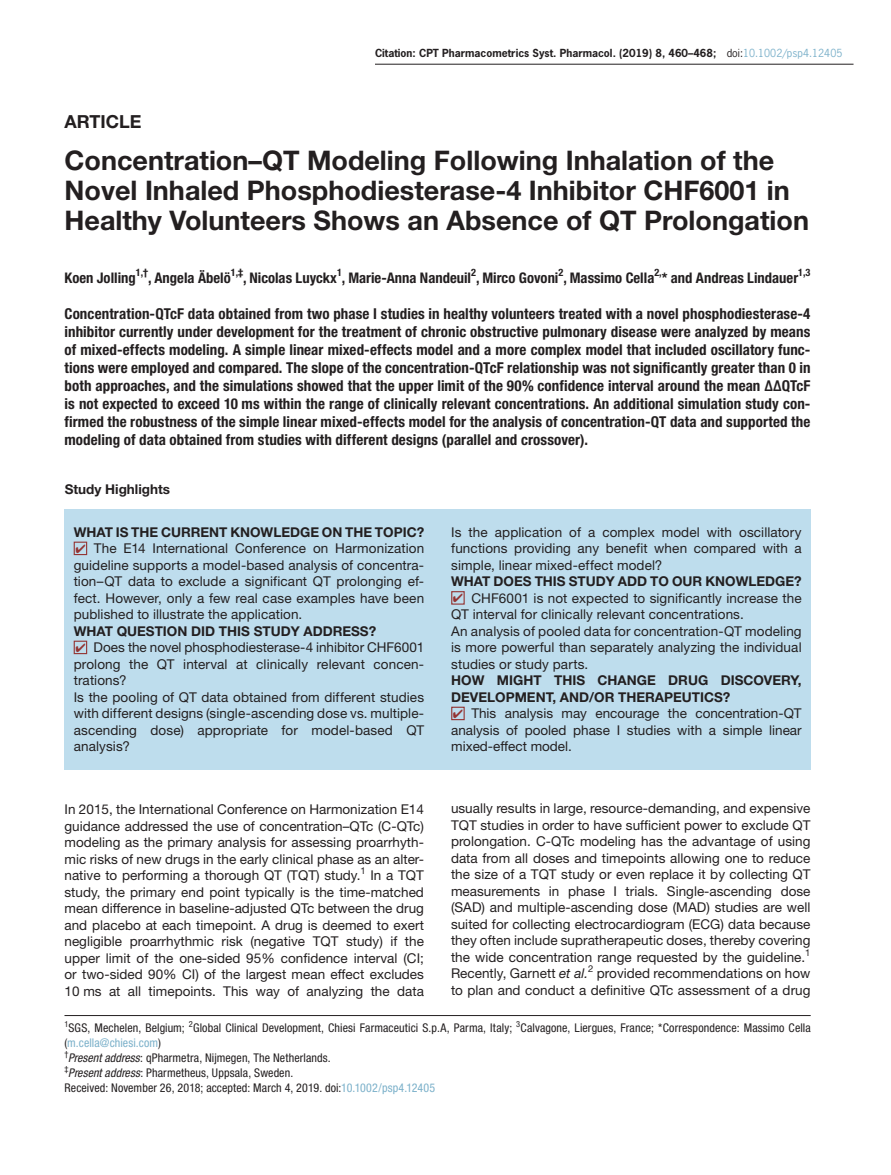
<style>
.page{position:relative;width:891px;height:1175px;background:#fff}
.page>*{position:absolute;margin:0;border:0;box-sizing:border-box;transform-origin:0 0}
.t1{font:700 27px/30px "Helvetica Neue LT Std";color:#231f20}
.t2{font:700 18px "Helvetica Neue LT Std";color:#231f20}
.t3{font:700 condensed 15px/18px "Helvetica Neue LT Std";letter-spacing:.005em;color:#231f20;text-align:justify}
.t4{font:700 condensed 14.7px "Helvetica Neue LT Std";color:#231f20}
.t5{font:13.5px/16.5px "Helvetica Neue LT Std";letter-spacing:.005em;color:#231f20;text-align:justify}
.t6{font:700 13.5px/16.5px "Helvetica Neue LT Std";color:#231f20}
.t7{font:condensed 12px/15px "Helvetica Neue LT Std";letter-spacing:.01em;color:#231f20}
.t8{font:700 10.5px "News Gothic Std";color:#231f20}
.s1{font-weight:400}
.s2{font-weight:400;color:#7cb1ca}
.s3{color:#943433}
.s4{font-style:italic}
.s5{color:#7cb1ca}
</style>
<div class="page">
<hr style="left:375px;top:64px;width:479px;height:1px;background:#231f20">
<hr style="left:64px;top:1015px;width:747px;height:1px;background:#231f20">
<div style="left:65px;top:466px;width:746px;height:303px;background:#bedded"></div>
<div style="left:53px;top:463px;width:770px;height:45px;background:#fff"></div>
<div style="left:74px;top:541px;width:13px;height:14px;border:1px solid #943433"></div>
<div style="left:74px;top:640px;width:13px;height:14px;border:1px solid #943433"></div>
<div style="left:451px;top:591px;width:14px;height:13px;border:1px solid #943433"></div>
<div style="left:451px;top:706px;width:14px;height:14px;border:1px solid #943433"></div>
<p class="t8" style="left:375px;top:46px;width:469px">Citation: CPT Pharmacometrics Syst. Pharmacol. (2019) 8, 460–468; <span class="s1">doi:</span><span class="s2">10.1002/psp4.12405</span></p>
<h2 class="t2" style="left:64px;top:111px;width:78px">ARTICLE</h2>
<h1 class="t1" style="left:64px;top:145px;width:746px">Concentration–QT Modeling Following Inhalation of the<br>Novel Inhaled Phosphodiesterase-4 Inhibitor CHF6001 in<br>Healthy Volunteers Shows an Absence of QT Prolongation</h1>
<p class="t4" style="left:64px;top:269px;width:748px">Koen Jolling<sup>1,†</sup>, Angela Äbelö<sup>1,‡</sup>, Nicolas Luyckx<sup>1</sup>, Marie-Anna Nandeuil<sup>2</sup>, Mirco Govoni<sup>2</sup>, Massimo Cella<sup>2,</sup>* and Andreas Lindauer<sup>1,3</sup></p>
<p class="t3" style="left:64px;top:304px;width:748px">Concentration-QTcF data obtained from two phase I studies in healthy volunteers treated with a novel phosphodiesterase-4 inhibitor currently under development for the treatment of chronic obstructive pulmonary disease were analyzed by means of mixed-effects modeling. A simple linear mixed-effects model and a more complex model that included oscillatory func&shy;tions were employed and compared. The slope of the concentration-QTcF relationship was not significantly greater than 0 in both approaches, and the simulations showed that the upper limit of the 90% confidence interval around the mean ΔΔQTcF is not expected to exceed 10 ms within the range of clinically relevant concentrations. An additional simulation study con&shy;firmed the robustness of the simple linear mixed-effects model for the analysis of concentration-QT data and supported the modeling of data obtained from studies with different designs (parallel and crossover).</p>
<p class="t6" style="left:65px;top:480px;width:107px">Study Highlights</p>
<p class="t6" style="left:74px;top:523px;width:352px">WHAT IS THE CURRENT KNOWLEDGE ON THE TOPIC?</p>
<p class="t5" style="left:74px;top:540px;width:352px"><span class="s3">✔</span> The E14 International Conference on Harmonization guideline supports a model-based analysis of concentra&shy;tion–QT data to exclude a significant QT prolonging ef&shy;fect. However, only a few real case examples have been published to illustrate the application.</p>
<p class="t6" style="left:74px;top:622px;width:304px">WHAT QUESTION DID THIS STUDY ADDRESS?</p>
<p class="t5" style="left:74px;top:639px;width:352px;text-align:left"><span class="s3">✔</span> Does the novel phosphodiesterase-4 inhibitor CHF6001 prolong the QT interval at clinically relevant concen&shy;trations?<br>Is the pooling of QT data obtained from different studies with different designs (single-ascending dose vs. multiple&shy;ascending dose) appropriate for model-based QT analysis?</p>
<p class="t5" style="left:451px;top:523px;width:352px">Is the application of a complex model with oscillatory functions providing any benefit when compared with a simple, linear mixed-effect model?</p>
<p class="t6" style="left:451px;top:573px;width:352px">WHAT DOES THIS STUDY ADD TO OUR KNOWLEDGE?</p>
<p class="t5" style="left:451px;top:589px;width:352px;text-align:left"><span class="s3">✔</span> CHF6001 is not expected to significantly increase the QT interval for clinically relevant concentrations.<br>An analysis of pooled data for concentration-QT modeling is more powerful than separately analyzing the individual studies or study parts.</p>
<p class="t6" style="left:451px;top:672px;width:352px">HOW MIGHT THIS CHANGE DRUG DISCOVERY,<br>DEVELOPMENT, AND/OR THERAPEUTICS?</p>
<p class="t5" style="left:451px;top:705px;width:352px"><span class="s3">✔</span> This analysis may encourage the concentration-QT analysis of pooled phase I studies with a simple linear mixed-effect model.</p>
<p class="t5" style="left:64px;top:801px;width:361px">In 2015, the International Conference on Harmonization E14 guidance addressed the use of concentration–QTc (C-QTc) modeling as the primary analysis for assessing proarrhyth&shy;mic risks of new drugs in the early clinical phase as an alter&shy;native to performing a thorough QT (TQT) study.<sup>1</sup> In a TQT study, the primary end point typically is the time-matched mean difference in baseline-adjusted QTc between the drug and placebo at each timepoint. A drug is deemed to exert negligible proarrhythmic risk (negative TQT study) if the upper limit of the one-sided 95% confidence interval (CI; or two-sided 90% CI) of the largest mean effect excludes 10 ms at all timepoints. This way of analyzing the data</p>
<p class="t5" style="left:451px;top:799px;width:361px">usually results in large, resource-demanding, and expensive TQT studies in order to have sufficient power to exclude QT prolongation. C-QTc modeling has the advantage of using data from all doses and timepoints allowing one to reduce the size of a TQT study or even replace it by collecting QT measurements in phase I trials. Single-ascending dose (SAD) and multiple-ascending dose (MAD) studies are well suited for collecting electrocardiogram (ECG) data because they often include supratherapeutic doses, thereby covering the wide concentration range requested by the guideline.<sup>1<br></sup>Recently, Garnett <span class="s4">et al.</span><sup>2</sup> provided recommendations on how to plan and conduct a definitive QTc assessment of a drug</p>
<p class="t7" style="left:64px;top:1020px;width:748px"><sup>1</sup>SGS, Mechelen, Belgium; <sup>2</sup>Global Clinical Development, Chiesi Farmaceutici S.p.A, Parma, Italy; <sup>3</sup>Calvagone, Liergues, France; *Correspondence: Massimo Cella (<span class="s5">m.cella@chiesi.com</span>)<br><sup>†</sup><span class="s4">Present address</span>: qPharmetra, Nijmegen, The Netherlands.<br><sup>‡</sup><span class="s4">Present address</span>: Pharmetheus, Uppsala, Sweden.<br>Received: November 26, 2018; accepted: March 4, 2019. doi:<span class="s5">10.1002/psp4.12405</span></p>
</div>
